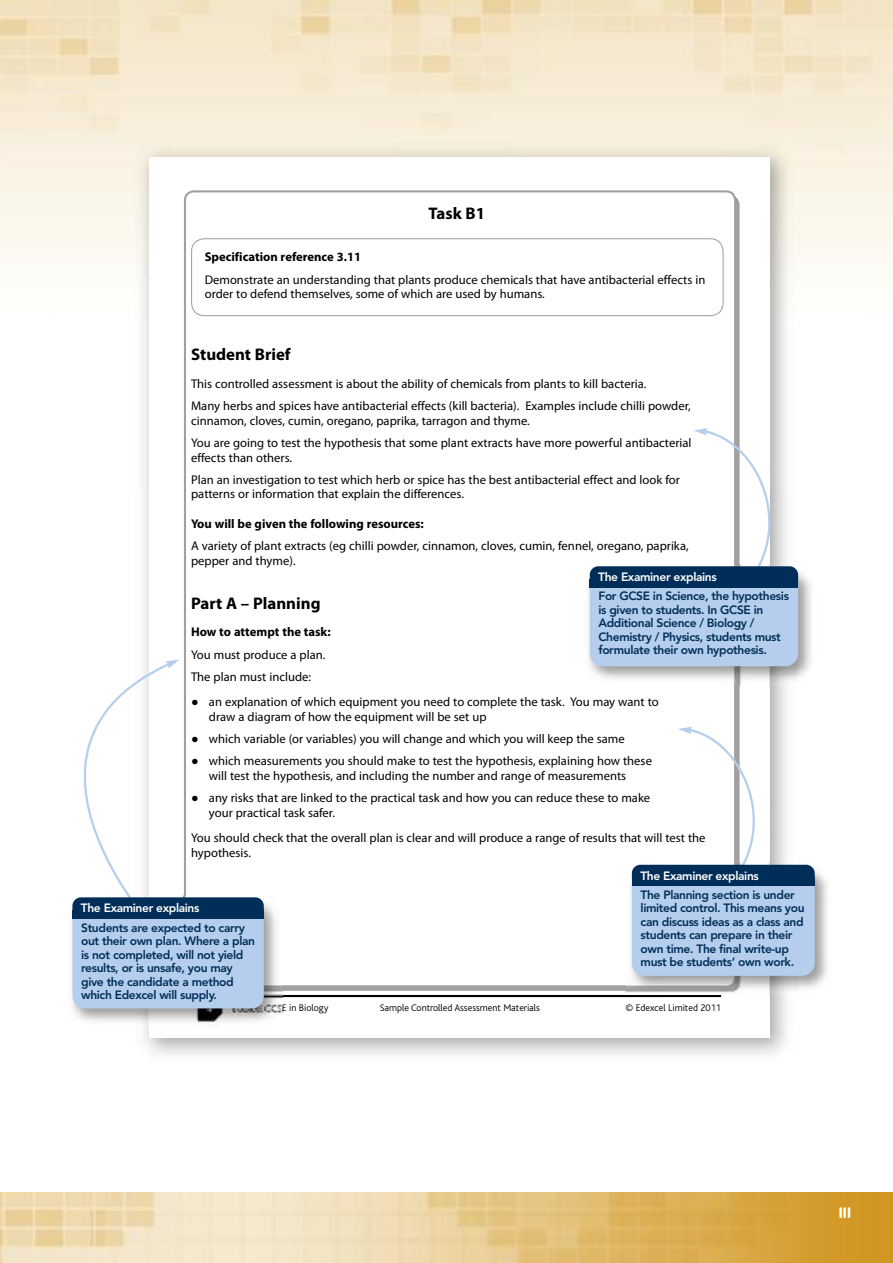
<style>
.page{position:relative;width:893px;height:1263px;background:#fff}
.page>*{position:absolute;margin:0;border:0;box-sizing:border-box;transform-origin:0 0}
.t1{font:700 16.8px "Myriad Pro";color:#000}
.t2{font:500 15px "AG Book Rounded";color:#fff}
.t3{font:12.6px/22px "Myriad Pro";color:#000}
.t4{font:700 12.6px "Myriad Pro";color:#000}
.t5{font:800 12px/13.5px "Avenir";letter-spacing:-.03em;color:#002e58}
.t6{font:800 12px "Avenir";letter-spacing:-.03em;color:#fff}
.t7{font:300 10.05px "Bliss";color:#000}
</style>
<div class="page">
<img style="left:0;top:1193px;width:893px;height:70px">
<div style="left:149px;top:157px;width:621px;height:880px;background:#fff"></div>
<hr style="left:199px;top:995px;width:522px;height:2px;background:#000">
<div style="left:191px;top:238px;width:533px;height:78px;border:1px solid #a0a0a0;border-radius:13px"></div>
<svg style="left:694px;top:428px;width:103px;height:136px"></svg>
<svg style="left:678px;top:727px;width:118px;height:136px"></svg>
<img style="left:588px;top:564px;width:224px;height:122px">
<img style="left:696px;top:564px;width:65px;height:2px">
<div style="left:590px;top:571px;width:208px;height:95px;background:#b5ceed;border-radius:13px"></div>
<div style="left:590px;top:566px;width:208px;height:21px;background:#002e58;border-radius:9px"></div>
<div style="left:590px;top:579px;width:208px;height:8px;background:#002e58"></div>
<img style="left:625px;top:863px;width:203px;height:132px">
<img style="left:681px;top:863px;width:64px;height:2px">
<div style="left:632px;top:869px;width:183px;height:107px;background:#b5ceed;border-radius:13px"></div>
<div style="left:632px;top:865px;width:183px;height:21px;background:#002e58;border-radius:9px"></div>
<div style="left:632px;top:877px;width:183px;height:9px;background:#002e58"></div>
<svg style="left:83px;top:661px;width:82px;height:234px"></svg>
<svg style="left:165px;top:659px;width:14px;height:9px"></svg>
<img style="left:72px;top:999px;width:62px;height:23px">
<img style="left:134px;top:1008px;width:15px;height:19px">
<img style="left:149px;top:895px;width:134px;height:132px">
<img style="left:127px;top:895px;width:35px;height:2px">
<div style="left:72px;top:902px;width:192px;height:106px;background:#b5ceed;border-radius:13px"></div>
<div style="left:72px;top:897px;width:192px;height:22px;background:#002e58;border-radius:9px"></div>
<div style="left:72px;top:910px;width:192px;height:9px;background:#002e58"></div>
<h1 class="t1" style="left:428px;top:207px;width:58px">Task B1</h1>
<p class="t4" style="left:205px;top:252px;width:158px">Specification reference 3.11</p>
<p class="t3" style="left:205px;top:273px;width:502px;line-height:14.7px">Demonstrate an understanding that plants produce chemicals that have antibacterial effects in order to defend themselves, some of which are used by humans.</p>
<h1 class="t1" style="left:191px;top:348px;width:101px">Student Brief</h1>
<p class="t3" style="left:191px;top:374px;width:501px">This controlled assessment is about the ability of chemicals from plants to kill bacteria.<br>Many herbs and spices have antibacterial effects (kill bacteria). Examples include chilli powder,</p>
<p class="t3" style="left:191px;top:410px;width:502px">cinnamon, cloves, cumin, oregano, paprika, tarragon and thyme.<br>You are going to test the hypothesis that some plant extracts have more powerful antibacterial</p>
<p class="t3" style="left:191px;top:447px;width:490px">effects than others.<br>Plan an investigation to test which herb or spice has the best antibacterial effect and look for</p>
<p class="t3" style="left:191px;top:484px;width:274px">patterns or information that explain the differences.</p>
<p class="t4" style="left:191px;top:519px;width:234px">You will be given the following resources:</p>
<p class="t3" style="left:191px;top:539px;width:499px;line-height:14.7px">A variety of plant extracts (eg chilli powder, cinnamon, cloves, cumin, fennel, oregano, paprika, pepper and thyme).</p>
<h1 class="t1" style="left:191px;top:597px;width:131px">Part A – Planning</h1>
<p class="t4" style="left:191px;top:627px;width:141px">How to attempt the task:</p>
<p class="t3" style="left:191px;top:644px;width:136px">You must produce a plan.<br>The plan must include:</p>
<p class="t3" style="left:209px;top:695px;width:451px;line-height:14.7px">an explanation of which equipment you need to complete the task. You may want to draw a diagram of how the equipment will be set up</p>
<p class="t3" style="left:209px;top:728px;width:444px">which variable (or variables) you will change and which you will keep the same which measurements you should make to test the hypothesis, explaining how these</p>
<p class="t3" style="left:209px;top:765px;width:443px">will test the hypothesis, and including the number and range of measurements<br>any risks that are linked to the practical task and how you can reduce these to make</p>
<p class="t3" style="left:191px;top:801px;width:516px;line-height:25.3px;text-indent:18px">your practical task safer.<br>You should check that the overall plan is clear and will produce a range of results that will test the</p>
<p class="t3" style="left:191px;top:842px;width:61px">hypothesis.</p>
<p class="t6" style="left:598px;top:572px;width:120px">The Examiner explains</p>
<p class="t5" style="left:598px;top:590px;width:192px">For GCSE in Science, the hypothesis is given to students. In GCSE in Additional Science / Biology / Chemistry / Physics, students must formulate their own hypothesis.</p>
<p class="t6" style="left:81px;top:903px;width:120px">The Examiner explains</p>
<p class="t5" style="left:81px;top:921px;width:175px">Students are expected to carry out their own plan. Where a plan is not completed, will not yield results, or is unsafe, you may give the candidate a method which Edexcel will supply.</p>
<p class="t6" style="left:640px;top:871px;width:120px">The Examiner explains</p>
<p class="t5" style="left:641px;top:889px;width:165px">The Planning section is under limited control. This means you can discuss ideas as a class and students can prepare in their own time. The final write-up must be students’ own work.</p>
<p class="t7" style="left:233px;top:1004px;width:97px">Edexcel GCSE in Biology</p>
<p class="t7" style="left:380px;top:1004px;width:162px">Sample Controlled Assessment Materials</p>
<p class="t7" style="left:625px;top:1004px;width:97px">© Edexcel Limited 2011</p>
<p class="t2" style="left:839px;top:1207px;width:14px">III</p>
</div>
